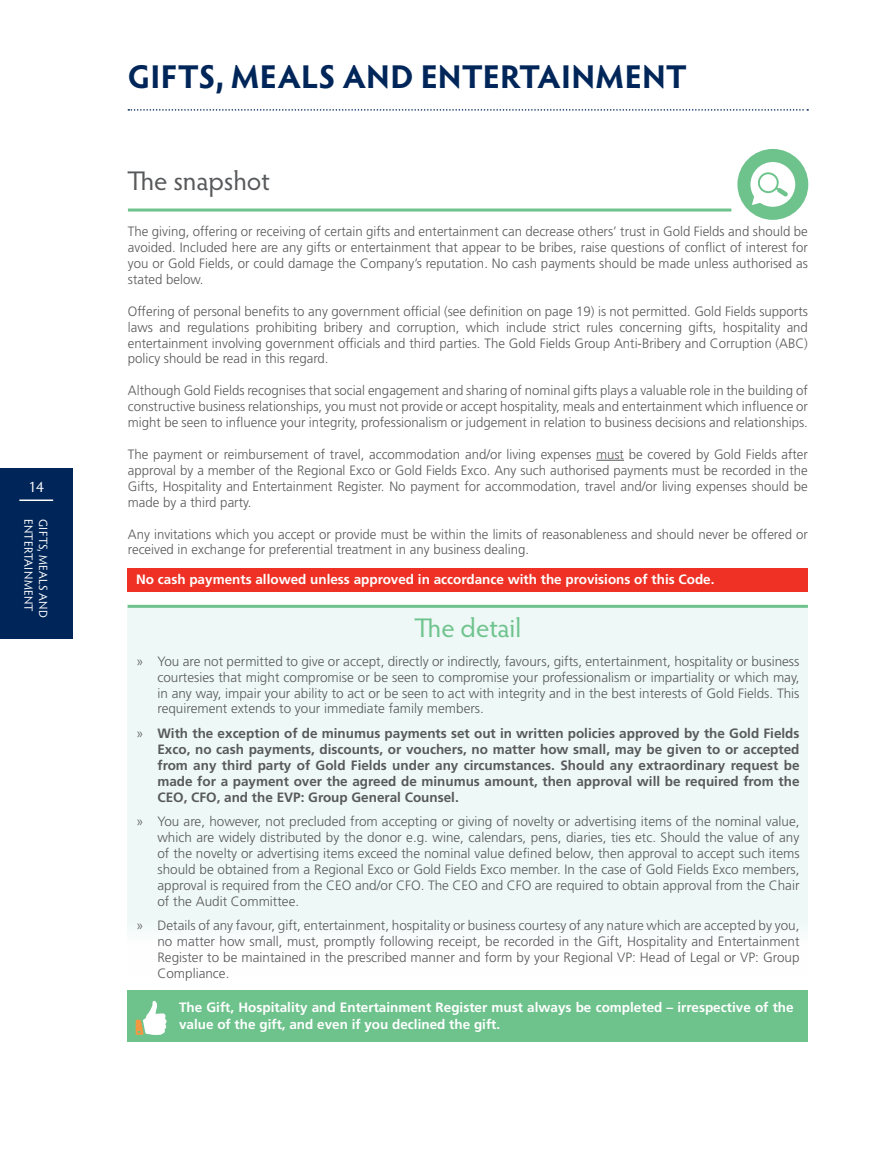
<style>
.page{position:relative;width:893px;height:1149px;background:#fff}
.page>*{position:absolute;margin:0;border:0;box-sizing:border-box;transform-origin:0 0}
.t1{font:700 33px "Hypatia Sans Pro";letter-spacing:.01em;color:#002659}
.t2{font:27px "Hypatia Sans Pro";letter-spacing:-.005em;color:#58595b}
.t3{font:27px "Hypatia Sans Pro";color:#6ec38d}
.t4{font:15px "Hypatia Sans Pro";color:#fff}
.t5{font:300 13.5px/15.9px "Frutiger LT Std";color:#58595b;text-align:justify}
.t6{font:700 13.5px/15.9px "Frutiger LT Std";color:#58595b;text-align:justify}
.t7{font:700 13.5px/16.2px "Frutiger LT Std";color:#fff}
.t8{font:12px "Hypatia Sans Pro";letter-spacing:.025em;color:#fff}
.s1{font-weight:300}
</style>
<div class="page">
<div style="left:128px;top:606px;width:680px;height:370px;background:#eef8f6"></div>
<div style="left:0;top:468px;width:73px;height:170px;background:#002659"></div>
<hr style="left:19px;top:499px;width:34px;height:2px;background:#fff">
<svg style="left:128px;top:109px;width:680px;height:2px"></svg>
<div style="left:128px;top:990px;width:680px;height:51px;background:#6ec38d"></div>
<svg style="left:136px;top:1001px;width:31px;height:33px"></svg>
<hr style="left:128px;top:604px;width:680px;height:3px;background:#6ec38d">
<div style="left:737px;top:149px;width:71px;height:71px;background:#6ec38d;border-radius:50%"></div>
<svg style="left:750px;top:162px;width:45px;height:45px"></svg>
<svg style="left:596px;top:460px;width:28px;height:1px"></svg>
<hr style="left:128px;top:208px;width:603px;height:3px;background:#6ec38d">
<div style="left:128px;top:568px;width:680px;height:23px;background:#ee3124"></div>
<p class="t4" style="left:28px;top:477px;width:17px">14</p>
<p class="t8" style="left:37px;top:519px;width:94px;rotate:90deg">ENTERTAINMENT</p>
<p class="t8" style="left:51px;top:519px;width:100px;rotate:90deg">GIFTS, MEALS AND</p>
<h1 class="t1" style="left:128px;top:53px;width:561px">GIFTS, MEALS AND ENTERTAINMENT</h1>
<h2 class="t2" style="left:127px;top:163px;width:144px">The snapshot</h2>
<p class="t5" style="left:128px;top:223px;width:681px">The giving, offering or receiving of certain gifts and entertainment can decrease others’ trust in Gold Fields and should be avoided. Included here are any gifts or entertainment that appear to be bribes, raise questions of conflict of interest for you or Gold Fields, or could damage the Company’s reputation. No cash payments should be made unless authorised as stated below.</p>
<p class="t5" style="left:128px;top:303px;width:682px">Offering of personal benefits to any government official (see definition on page 19) is not permitted. Gold Fields supports laws and regulations prohibiting bribery and corruption, which include strict rules concerning gifts, hospitality and entertainment involving government officials and third parties. The Gold Fields Group Anti-Bribery and Corruption (ABC) policy should be read in this regard.</p>
<p class="t5" style="left:128px;top:383px;width:681px">Although Gold Fields recognises that social engagement and sharing of nominal gifts plays a valuable role in the building of constructive business relationships, you must not provide or accept hospitality, meals and entertainment which influence or might be seen to influence your integrity, professionalism or judgement in relation to business decisions and relationships.</p>
<p class="t5" style="left:128px;top:446px;width:681px">The payment or reimbursement of travel, accommodation and/or living expenses must be covered by Gold Fields after approval by a member of the Regional Exco or Gold Fields Exco. Any such authorised payments must be recorded in the Gifts, Hospitality and Entertainment Register. No payment for accommodation, travel and/or living expenses should be made by a third party.</p>
<p class="t5" style="left:128px;top:526px;width:681px">Any invitations which you accept or provide must be within the limits of reasonableness and should never be offered or received in exchange for preferential treatment in any business dealing.</p>
<p class="t7" style="left:136px;top:571px;width:580px">No cash payments allowed unless approved in accordance with the provisions of this Code.</p>
<h2 class="t3" style="left:414px;top:609px;width:109px">The detail</h2>
<p class="t5" style="left:157px;top:653px;width:644px;text-indent:-21px">» You are not permitted to give or accept, directly or indirectly, favours, gifts, entertainment, hospitality or business courtesies that might compromise or be seen to compromise your professionalism or impartiality or which may, in any way, impair your ability to act or be seen to act with integrity and in the best interests of Gold Fields. This requirement extends to your immediate family members.</p>
<p class="t6" style="left:157px;top:725px;width:644px;text-indent:-21px"><span class="s1">»</span> With the exception of de minumus payments set out in written policies approved by the Gold Fields Exco, no cash payments, discounts, or vouchers, no matter how small, may be given to or accepted from any third party of Gold Fields under any circumstances. Should any extraordinary request be made for a payment over the agreed de minumus amount, then approval will be required from the CEO, CFO, and the EVP: Group General Counsel.</p>
<p class="t5" style="left:157px;top:813px;width:644px;text-indent:-21px">» You are, however, not precluded from accepting or giving of novelty or advertising items of the nominal value, which are widely distributed by the donor e.g. wine, calendars, pens, diaries, ties etc. Should the value of any of the novelty or advertising items exceed the nominal value defined below, then approval to accept such items should be obtained from a Regional Exco or Gold Fields Exco member. In the case of Gold Fields Exco members, approval is required from the CEO and/or CFO. The CEO and CFO are required to obtain approval from the Chair of the Audit Committee.</p>
<p class="t5" style="left:157px;top:917px;width:644px;text-indent:-21px">» Details of any favour, gift, entertainment, hospitality or business courtesy of any nature which are accepted by you, no matter how small, must, promptly following receipt, be recorded in the Gift, Hospitality and Entertainment Register to be maintained in the prescribed manner and form by your Regional VP: Head of Legal or VP: Group Compliance.</p>
<p class="t7" style="left:179px;top:999px;width:616px">The Gift, Hospitality and Entertainment Register must always be completed – irrespective of the value of the gift, and even if you declined the gift.</p>
</div>
